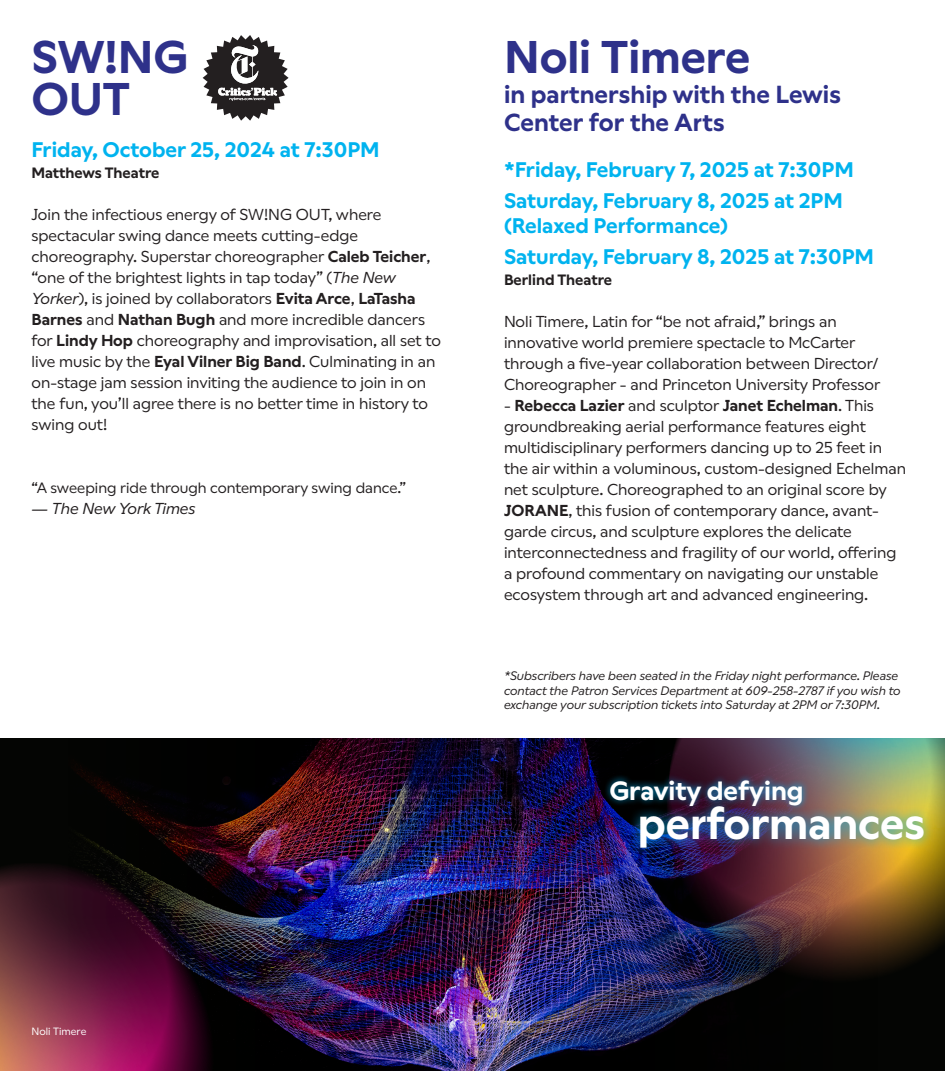
<style>
.page{position:relative;width:945px;height:1071px;background:#fff}
.page>*{position:absolute;margin:0;border:0;box-sizing:border-box;transform-origin:0 0}
.t1{font:600 45.5px "Wallop TRIAL";letter-spacing:-.005em;color:#2e318a}
.t2{font:600 43.75px "Wallop TRIAL";color:#fff}
.t3{font:600 26.25px "Wallop TRIAL";color:#fff}
.t4{font:600 24.5px/28px "Wallop TRIAL";color:#2e318a}
.t5{font:600 21px "Wallop TRIAL";color:#00b3ef}
.t6{font:15.75px/21px "Wallop TRIAL";color:#231f20}
.t7{font:italic 15.75px "Wallop TRIAL";color:#231f20}
.t8{font:14.88px "Wallop TRIAL";color:#231f20}
.t9{font:600 14.88px "Wallop TRIAL";color:#231f20}
.t10{font:italic 12.25px/14.7px "Wallop TRIAL";color:#231f20}
.t11{font:10.5px "Wallop TRIAL";color:#fff}
.s1{font-weight:600}
.s2{font-style:italic}
.s3{font-family:"Wallop"}
</style>
<div class="page">
<div style="left:0;top:738px;width:945px;height:333px;background:#040503"></div>
<img style="left:77px;top:738px;width:590px;height:333px">
<img style="left:664px;top:738px;width:281px;height:287px">
<div style="left:604px;top:774px;width:205px;height:39px;background:#00aeef;opacity:.75"></div>
<div style="left:629px;top:796px;width:305px;height:63px;background:#00aeef;opacity:.75"></div>
<img style="left:0;top:863px;width:287px;height:208px">
<svg style="left:203px;top:35px;width:86px;height:86px"></svg>
<p class="t1" style="left:32px;top:22px;width:158px">SW!NG</p>
<p class="t1" style="left:32px;top:64px;width:100px">OUT</p>
<p class="t5" style="left:32px;top:134px;width:350px">Friday, October 25, 2024 at 7:30PM</p>
<p class="t9" style="left:32px;top:162px;width:129px">Matthews Theatre</p>
<p class="t6" style="left:32px;top:203px;width:411px">Join the infectious energy of SW!NG OUT, where spectacular swing dance meets cutting-edge choreography. Superstar choreographer <span class="s1">Caleb Teicher</span>, “one of the brightest lights in tap today” (<span class="s2">The New Yorker</span>), is joined by collaborators <span class="s1">Evita Arce</span>, <span class="s1">LaTasha Barnes</span> and <span class="s1">Nathan Bugh</span> and more incredible dancers for <span class="s1">Lindy Hop</span> choreography and improvisation, all set to live music by the <span class="s1">Eyal Vilner Big Band</span>. Culminating in an on-stage jam session inviting the audience to join in on the fun, you’ll agree there is no better time in history to swing out!</p>
<p class="t8" style="left:32px;top:477px;width:376px">“A sweeping ride through contemporary swing dance.”</p>
<p class="t7" style="left:32px;top:497px;width:166px"><span class="s3">—</span> The New York Times</p>
<p class="t1" style="left:504px;top:22px;width:248px">Noli Timere</p>
<p class="t4" style="left:504px;top:79px;width:338px">in partnership with the Lewis<br>Center for the Arts</p>
<p class="t5" style="left:504px;top:153px;width:351px">*Friday, February 7, 2025 at 7:30PM</p>
<p class="t5" style="left:504px;top:185px;width:341px">Saturday, February 8, 2025 at 2PM</p>
<p class="t5" style="left:504px;top:209px;width:226px">(Relaxed Performance)</p>
<p class="t5" style="left:504px;top:241px;width:372px">Saturday, February 8, 2025 at 7:30PM</p>
<p class="t9" style="left:504px;top:268px;width:110px">Berlind Theatre</p>
<p class="t6" style="left:504px;top:310px;width:377px">Noli Timere, Latin for “be not afraid,” brings an innovative world premiere spectacle to McCarter through a five-year collaboration between Director/ Choreographer - and Princeton University Professor</p>
<p class="t6" style="left:504px;top:394px;width:404px">- <span class="s1">Rebecca Lazier</span> and sculptor <span class="s1">Janet Echelman</span>. This groundbreaking aerial performance features eight multidisciplinary performers dancing up to 25 feet in the air within a voluminous, custom-designed Echelman net sculpture. Choreographed to an original score by <span class="s1">JORANE</span>, this fusion of contemporary dance, avant&shy;garde circus, and sculpture explores the delicate interconnectedness and fragility of our world, offering a profound commentary on navigating our unstable ecosystem through art and advanced engineering.</p>
<p class="t10" style="left:504px;top:667px;width:398px">*Subscribers have been seated in the Friday night performance. Please contact the Patron Services Department at 609-258-2787 if you wish to exchange your subscription tickets into Saturday at 2PM or 7:30PM.</p>
<p class="t3" style="left:609px;top:771px;width:196px">Gravity defying</p>
<p class="t2" style="left:638px;top:791px;width:289px">performances</p>
<p class="t11" style="left:32px;top:1023px;width:56px">Noli Timere</p>
</div>
